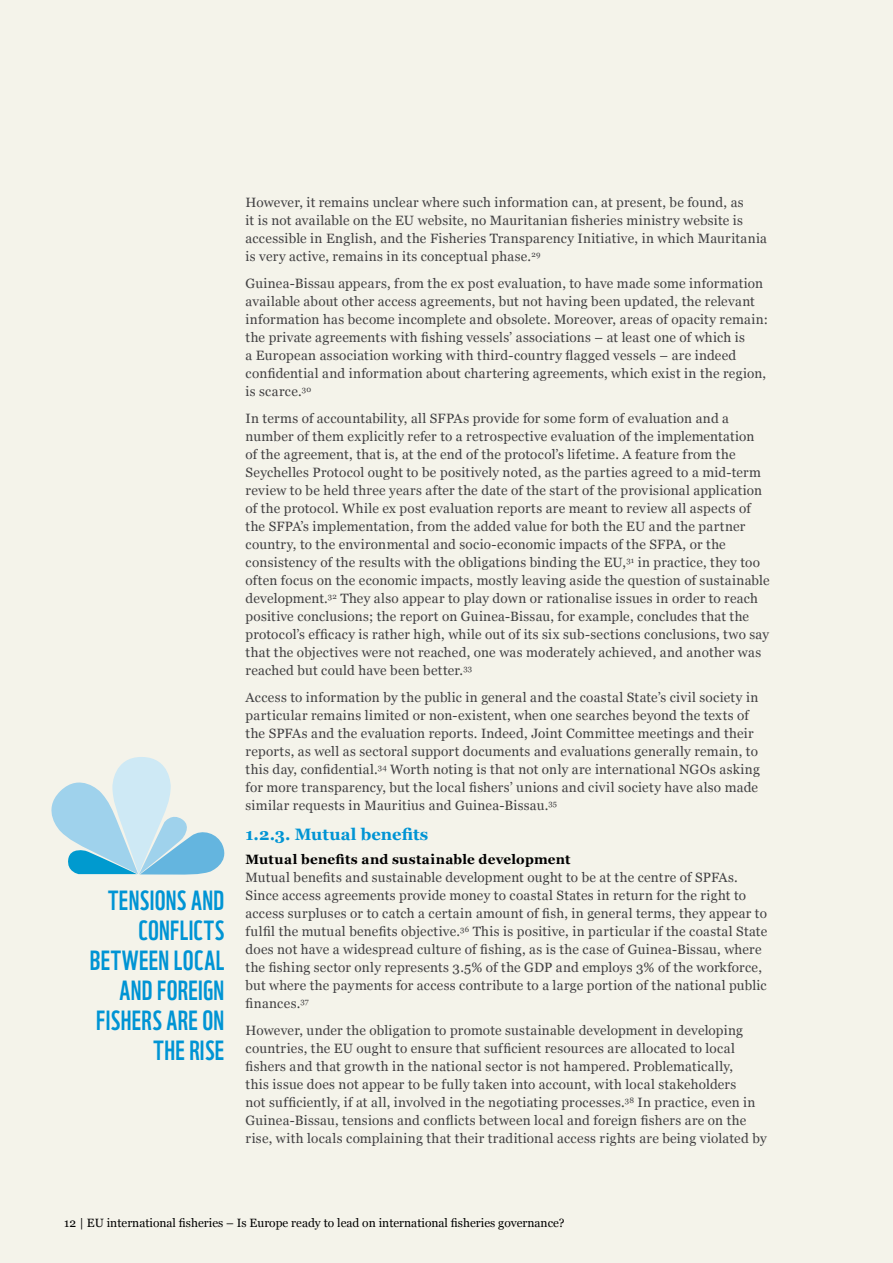
<style>
.page{position:relative;width:893px;height:1263px;background:#f4f3ea}
.page>*{position:absolute;margin:0;border:0;box-sizing:border-box;transform-origin:0 0}
.t1{font:27px/30px "WWF";letter-spacing:.015em;color:#0094d4;text-align:right}
.t2{font:700 16.5px "Georgia";letter-spacing:.005em;color:#0094d4}
.t3{font:13.5px/18px "Georgia";letter-spacing:.02em;color:#414042}
.t4{font:700 13.5px "Georgia";letter-spacing:.015em;color:#000}
.t5{font:12px "Georgia";color:#000}
</style>
<div class="page">
<svg style="left:51px;top:757px;width:174px;height:118px"></svg>
<h1 class="t1" style="left:90px;top:883px;width:136px">TENSIONS AND<br>CONFLICTS<br>BETWEEN LOCAL<br>AND FOREIGN<br>FISHERS ARE ON<br>THE RISE</h1>
<p class="t3" style="left:246px;top:193px;width:523px">However, it remains unclear where such information can, at present, be found, as<br>it is not available on the EU website, no Mauritanian fisheries ministry website is accessible in English, and the Fisheries Transparency Initiative, in which Mauritania is very active, remains in its conceptual phase.<sup>29</sup></p>
<p class="t3" style="left:246px;top:274px;width:524px">Guinea-Bissau appears, from the ex post evaluation, to have made some information available about other access agreements, but not having been updated, the relevant information has become incomplete and obsolete. Moreover, areas of opacity remain: the private agreements with fishing vessels’ associations – at least one of which is<br>a European association working with third-country flagged vessels – are indeed confidential and information about chartering agreements, which exist in the region, is scarce.<sup>30</sup></p>
<p class="t3" style="left:246px;top:409px;width:526px">In terms of accountability, all SFPAs provide for some form of evaluation and a number of them explicitly refer to a retrospective evaluation of the implementation of the agreement, that is, at the end of the protocol’s lifetime. A feature from the Seychelles Protocol ought to be positively noted, as the parties agreed to a mid-term review to be held three years after the date of the start of the provisional application of the protocol. While ex post evaluation reports are meant to review all aspects of the SFPA’s implementation, from the added value for both the EU and the partner country, to the environmental and socio-economic impacts of the SFPA, or the consistency of the results with the obligations binding the EU,<sup>31</sup> in practice, they too often focus on the economic impacts, mostly leaving aside the question of sustainable development.<sup>32</sup> They also appear to play down or rationalise issues in order to reach positive conclusions; the report on Guinea-Bissau, for example, concludes that the protocol’s efficacy is rather high, while out of its six sub-sections conclusions, two say that the objectives were not reached, one was moderately achieved, and another was reached but could have been better.<sup>33</sup></p>
<p class="t3" style="left:246px;top:688px;width:516px">Access to information by the public in general and the coastal State’s civil society in particular remains limited or non-existent, when one searches beyond the texts of the SPFAs and the evaluation reports. Indeed, Joint Committee meetings and their reports, as well as sectoral support documents and evaluations generally remain, to this day, confidential.<sup>34</sup> Worth noting is that not only are international NGOs asking for more transparency, but the local fishers’ unions and civil society have also made similar requests in Mauritius and Guinea-Bissau.<sup>35</sup></p>
<p class="t2" style="left:246px;top:825px;width:184px">1.2.3. Mutual benefits</p>
<p class="t4" style="left:246px;top:852px;width:326px">Mutual benefits and sustainable development</p>
<p class="t3" style="left:246px;top:868px;width:523px">Mutual benefits and sustainable development ought to be at the centre of SPFAs.<br>Since access agreements provide money to coastal States in return for the right to access surpluses or to catch a certain amount of fish, in general terms, they appear to fulfil the mutual benefits objective.<sup>36</sup> This is positive, in particular if the coastal State does not have a widespread culture of fishing, as is the case of Guinea-Bissau, where the fishing sector only represents 3.5% of the GDP and employs 3% of the workforce, but where the payments for access contribute to a large portion of the national public finances.<sup>37</sup></p>
<p class="t3" style="left:246px;top:1021px;width:523px">However, under the obligation to promote sustainable development in developing countries, the EU ought to ensure that sufficient resources are allocated to local fishers and that growth in the national sector is not hampered. Problematically,<br>this issue does not appear to be fully taken into account, with local stakeholders<br>not sufficiently, if at all, involved in the negotiating processes.<sup>38</sup> In practice, even in Guinea-Bissau, tensions and conflicts between local and foreign fishers are on the rise, with locals complaining that their traditional access rights are being violated by</p>
<p class="t5" style="left:64px;top:1216px;width:502px">12 | EU international fisheries – Is Europe ready to lead on international fisheries governance?</p>
</div>
